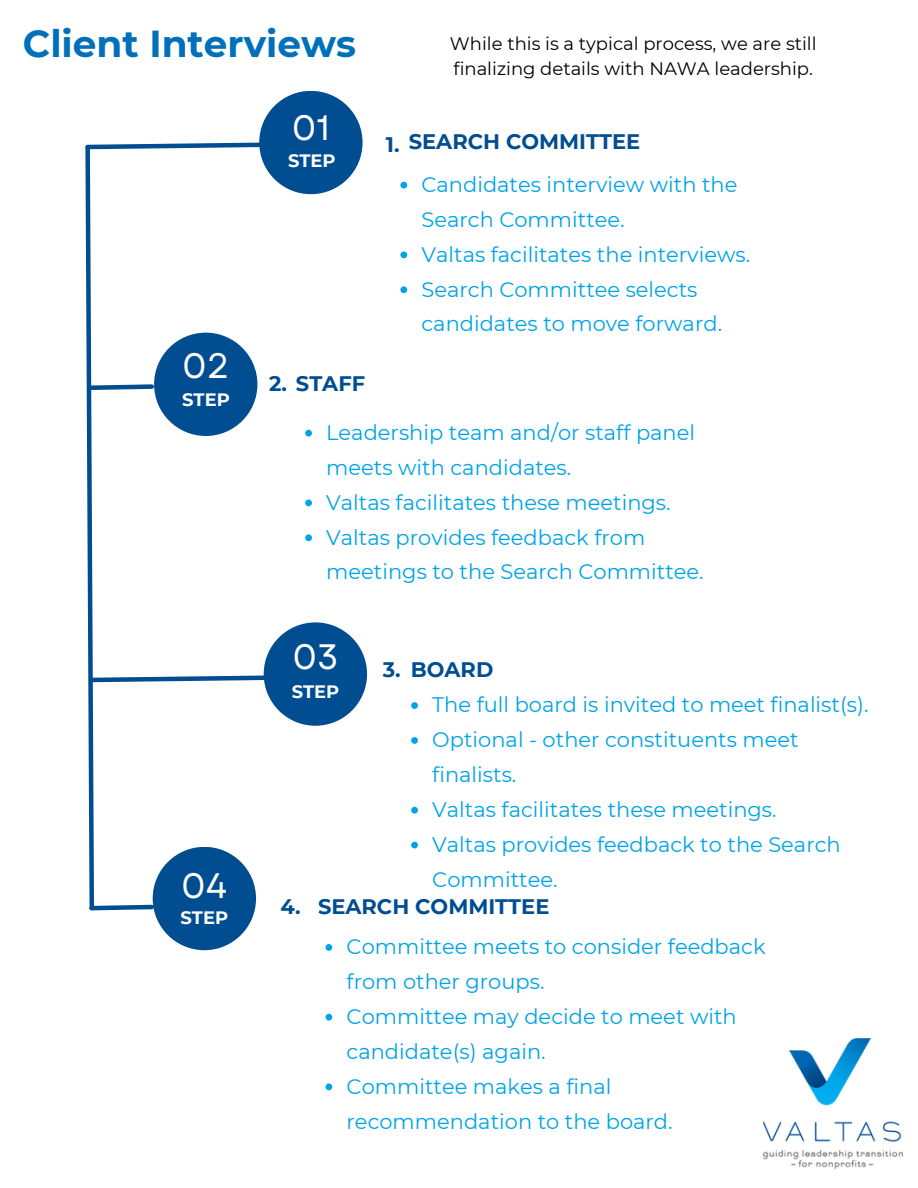
<style>
.page{position:relative;width:918px;height:1188px;background:#fff}
.page>*{position:absolute;margin:0;border:0;box-sizing:border-box;transform-origin:0 0}
.t1{font:700 37.5px "Montserrat";color:#0170ba}
.t2{font:35.25px "Garet";color:#fff}
.t3{font:21px/34.8px "Montserrat";color:#00a3e6}
.t4{font:700 21px "Montserrat";color:#004d91}
.t5{font:18px/24.8px "Montserrat";color:#000}
.t6{font:700 17.85px "Montserrat";color:#fff}
</style>
<div class="page">
<div style="left:259px;top:91px;width:104px;height:103px;background:#004d91;border-radius:50%"></div>
<div style="left:264px;top:622px;width:103px;height:104px;background:#004d91;border-radius:50%"></div>
<div style="left:153px;top:847px;width:103px;height:103px;background:#004d91;border-radius:50%"></div>
<img style="left:764px;top:1039px;width:138px;height:129px">
<svg style="left:400px;top:182px;width:7px;height:7px"></svg>
<svg style="left:400px;top:252px;width:7px;height:6px"></svg>
<svg style="left:400px;top:286px;width:7px;height:7px"></svg>
<svg style="left:305px;top:430px;width:7px;height:7px"></svg>
<svg style="left:305px;top:500px;width:7px;height:6px"></svg>
<svg style="left:305px;top:534px;width:7px;height:7px"></svg>
<svg style="left:411px;top:702px;width:7px;height:7px"></svg>
<svg style="left:411px;top:737px;width:7px;height:7px"></svg>
<svg style="left:411px;top:807px;width:7px;height:7px"></svg>
<svg style="left:411px;top:842px;width:7px;height:6px"></svg>
<svg style="left:326px;top:944px;width:6px;height:7px"></svg>
<svg style="left:326px;top:1014px;width:6px;height:7px"></svg>
<svg style="left:326px;top:1084px;width:6px;height:6px"></svg>
<svg style="left:85px;top:140px;width:186px;height:773px"></svg>
<p class="t1" style="left:23px;top:20px;width:335px">Client Interviews</p>
<p class="t2" style="left:292px;top:102px;width:40px">01</p>
<p class="t6" style="left:288px;top:150px;width:49px">STEP</p>
<h5 class="t2" style="left:182px;top:340px;width:49px">02</h5>
<p class="t6" style="left:182px;top:389px;width:49px">STEP</p>
<p class="t4" style="left:269px;top:371px;width:98px">2. STAFF</p>
<p class="t5" style="left:450px;top:31px;width:368px">While this is a typical process, we are still finalizing details with NAWA leadership.</p>
<p class="t4" style="left:386px;top:131px;width:15px">1.</p>
<h5 class="t4" style="left:409px;top:129px;width:233px">SEARCH COMMITTEE</h5>
<p class="t3" style="left:421px;top:167px;width:317px">Candidates interview with the<br>Search Committee.</p>
<p class="t3" style="left:421px;top:237px;width:330px">Valtas facilitates the interviews.</p>
<p class="t3" style="left:421px;top:272px;width:302px">Search Committee selects candidates to move forward.</p>
<h5 class="t3" style="left:326px;top:415px;width:370px">Leadership team and/or staff panel meets with candidates.</h5>
<p class="t3" style="left:326px;top:485px;width:346px">Valtas facilitates these meetings.</p>
<p class="t3" style="left:326px;top:520px;width:379px">Valtas provides feedback from meetings to the Search Committee.</p>
<p class="t2" style="left:181px;top:860px;width:48px">04</p>
<p class="t6" style="left:181px;top:907px;width:49px">STEP</p>
<p class="t2" style="left:293px;top:632px;width:48px">03</p>
<p class="t6" style="left:292px;top:681px;width:49px">STEP</p>
<p class="t4" style="left:383px;top:657px;width:19px">3.</p>
<p class="t4" style="left:411px;top:657px;width:84px">BOARD</p>
<p class="t3" style="left:432px;top:687px;width:438px">The full board is invited to meet finalist(s).</p>
<p class="t3" style="left:432px;top:722px;width:368px">Optional - other constituents meet finalists.</p>
<p class="t3" style="left:432px;top:792px;width:346px">Valtas facilitates these meetings.</p>
<p class="t3" style="left:432px;top:827px;width:410px">Valtas provides feedback to the Search<br>Committee.</p>
<p class="t4" style="left:281px;top:894px;width:21px">4.</p>
<p class="t4" style="left:318px;top:894px;width:233px">SEARCH COMMITTEE</p>
<p class="t3" style="left:347px;top:929px;width:421px">Committee meets to consider feedback from other groups.</p>
<h5 class="t3" style="left:347px;top:999px;width:392px">Committee may decide to meet with candidate(s) again.</h5>
<p class="t3" style="left:347px;top:1069px;width:328px">Committee makes a final recommendation to the board.</p>
</div>
